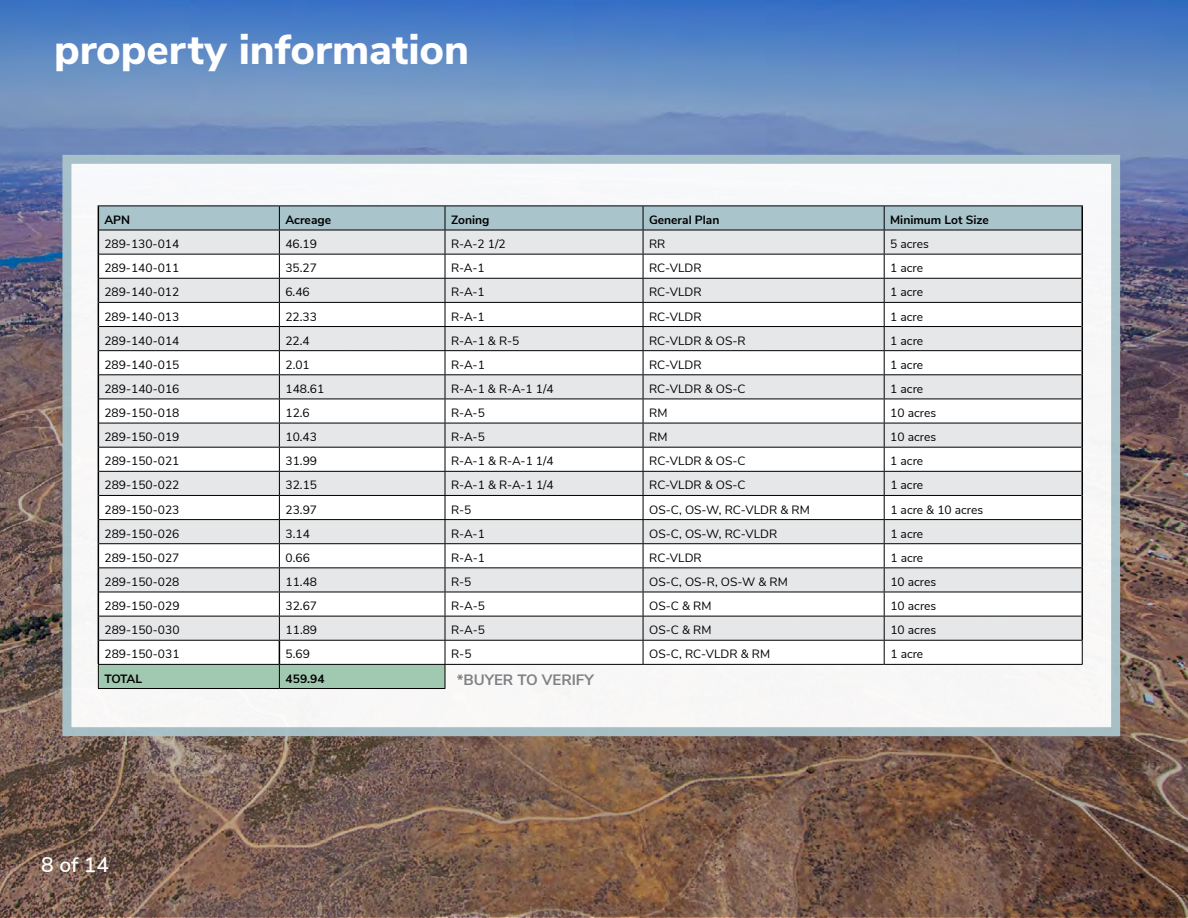
<style>
.page{position:relative;width:1188px;height:918px;background:#fff}
.page>*{position:absolute;margin:0;border:0;box-sizing:border-box;transform-origin:0 0}
.t1{font:800 42px "Nunito Sans";color:#fff}
.t2{font:600 21px "Nunito Sans";color:#fff}
.t3{font:700 15px "Nunito Sans";color:#7e8083}
.t4{font:12px "Nunito Sans";color:#000}
.t5{font:700 12px "Nunito Sans";color:#000}
</style>
<div class="page">
<img style="left:0;top:0;width:1188px;height:917px">
<div style="left:62px;top:155px;width:1058px;height:581px;background:#f8f8f8;border:9px solid #a9c4cb"></div>
<svg style="left:98px;top:206px;width:985px;height:483px"></svg>
<hr style="left:445px;top:664px;width:198px;height:1px;background:#000">
<hr style="left:643px;top:664px;width:241px;height:1px;background:#000">
<hr style="left:884px;top:664px;width:199px;height:1px;background:#000">
<h1 class="t1" style="left:54px;top:19px;width:417px">property information</h1>
<p class="t5" style="left:104px;top:211px;width:27px">APN</p>
<p class="t5" style="left:285px;top:211px;width:47px">Acreage</p>
<p class="t5" style="left:451px;top:211px;width:40px">Zoning</p>
<p class="t5" style="left:649px;top:211px;width:72px">General Plan</p>
<p class="t5" style="left:890px;top:211px;width:100px">Minimum Lot Size</p>
<p class="t4" style="left:104px;top:235px;width:77px">289-130-014</p>
<p class="t4" style="left:285px;top:235px;width:33px">46.19</p>
<p class="t4" style="left:451px;top:235px;width:56px">R-A-2 1/2</p>
<p class="t4" style="left:649px;top:235px;width:18px">RR</p>
<p class="t4" style="left:890px;top:235px;width:40px">5 acres</p>
<p class="t4" style="left:104px;top:259px;width:77px">289-140-011</p>
<p class="t4" style="left:285px;top:259px;width:33px">35.27</p>
<p class="t4" style="left:451px;top:259px;width:35px">R-A-1</p>
<p class="t4" style="left:649px;top:259px;width:54px">RC-VLDR</p>
<p class="t4" style="left:890px;top:259px;width:34px">1 acre</p>
<p class="t4" style="left:104px;top:283px;width:77px">289-140-012</p>
<p class="t4" style="left:285px;top:283px;width:26px">6.46</p>
<p class="t4" style="left:451px;top:283px;width:35px">R-A-1</p>
<p class="t4" style="left:649px;top:283px;width:54px">RC-VLDR</p>
<p class="t4" style="left:890px;top:283px;width:34px">1 acre</p>
<p class="t4" style="left:104px;top:308px;width:77px">289-140-013</p>
<p class="t4" style="left:285px;top:308px;width:33px">22.33</p>
<p class="t4" style="left:451px;top:308px;width:35px">R-A-1</p>
<p class="t4" style="left:649px;top:308px;width:54px">RC-VLDR</p>
<p class="t4" style="left:890px;top:308px;width:34px">1 acre</p>
<p class="t4" style="left:104px;top:332px;width:77px">289-140-014</p>
<p class="t4" style="left:285px;top:332px;width:26px">22.4</p>
<p class="t4" style="left:451px;top:332px;width:70px">R-A-1 &amp; R-5</p>
<p class="t4" style="left:649px;top:332px;width:98px">RC-VLDR &amp; OS-R</p>
<p class="t4" style="left:890px;top:332px;width:34px">1 acre</p>
<p class="t4" style="left:104px;top:356px;width:77px">289-140-015</p>
<p class="t4" style="left:285px;top:356px;width:26px">2.01</p>
<p class="t4" style="left:451px;top:356px;width:35px">R-A-1</p>
<p class="t4" style="left:649px;top:356px;width:54px">RC-VLDR</p>
<p class="t4" style="left:890px;top:356px;width:34px">1 acre</p>
<p class="t4" style="left:104px;top:380px;width:76px">289-140-016</p>
<p class="t4" style="left:285px;top:380px;width:40px">148.61</p>
<p class="t4" style="left:451px;top:380px;width:104px">R-A-1 &amp; R-A-1 1/4</p>
<p class="t4" style="left:649px;top:380px;width:98px">RC-VLDR &amp; OS-C</p>
<p class="t4" style="left:890px;top:380px;width:34px">1 acre</p>
<p class="t4" style="left:104px;top:404px;width:77px">289-150-018</p>
<p class="t4" style="left:286px;top:404px;width:26px">12.6</p>
<p class="t4" style="left:451px;top:404px;width:35px">R-A-5</p>
<p class="t4" style="left:649px;top:404px;width:20px">RM</p>
<p class="t4" style="left:890px;top:404px;width:47px">10 acres</p>
<p class="t4" style="left:104px;top:428px;width:77px">289-150-019</p>
<p class="t4" style="left:286px;top:428px;width:33px">10.43</p>
<p class="t4" style="left:451px;top:428px;width:35px">R-A-5</p>
<p class="t4" style="left:649px;top:428px;width:20px">RM</p>
<p class="t4" style="left:890px;top:428px;width:47px">10 acres</p>
<p class="t4" style="left:104px;top:452px;width:77px">289-150-021</p>
<p class="t4" style="left:286px;top:452px;width:33px">31.99</p>
<p class="t4" style="left:451px;top:452px;width:104px">R-A-1 &amp; R-A-1 1/4</p>
<p class="t4" style="left:649px;top:452px;width:98px">RC-VLDR &amp; OS-C</p>
<p class="t4" style="left:890px;top:452px;width:34px">1 acre</p>
<p class="t4" style="left:104px;top:477px;width:77px">289-150-022</p>
<p class="t4" style="left:286px;top:477px;width:33px">32.15</p>
<p class="t4" style="left:451px;top:477px;width:104px">R-A-1 &amp; R-A-1 1/4</p>
<p class="t4" style="left:649px;top:477px;width:98px">RC-VLDR &amp; OS-C</p>
<p class="t4" style="left:890px;top:477px;width:34px">1 acre</p>
<p class="t4" style="left:104px;top:501px;width:77px">289-150-023</p>
<p class="t4" style="left:286px;top:501px;width:33px">23.97</p>
<p class="t4" style="left:451px;top:501px;width:22px">R-5</p>
<p class="t4" style="left:649px;top:501px;width:162px">OS-C, OS-W, RC-VLDR &amp; RM</p>
<p class="t4" style="left:890px;top:501px;width:94px">1 acre &amp; 10 acres</p>
<p class="t4" style="left:105px;top:525px;width:76px">289-150-026</p>
<p class="t4" style="left:286px;top:525px;width:26px">3.14</p>
<p class="t4" style="left:451px;top:525px;width:35px">R-A-1</p>
<p class="t4" style="left:649px;top:525px;width:130px">OS-C, OS-W, RC-VLDR</p>
<p class="t4" style="left:890px;top:525px;width:34px">1 acre</p>
<p class="t4" style="left:105px;top:549px;width:77px">289-150-027</p>
<p class="t4" style="left:286px;top:549px;width:26px">0.66</p>
<p class="t4" style="left:451px;top:549px;width:35px">R-A-1</p>
<p class="t4" style="left:649px;top:549px;width:54px">RC-VLDR</p>
<p class="t4" style="left:890px;top:549px;width:34px">1 acre</p>
<p class="t4" style="left:105px;top:573px;width:77px">289-150-028</p>
<p class="t4" style="left:286px;top:573px;width:33px">11.48</p>
<p class="t4" style="left:451px;top:573px;width:22px">R-5</p>
<p class="t4" style="left:649px;top:573px;width:140px">OS-C, OS-R, OS-W &amp; RM</p>
<p class="t4" style="left:890px;top:573px;width:47px">10 acres</p>
<p class="t4" style="left:105px;top:597px;width:77px">289-150-029</p>
<p class="t4" style="left:286px;top:597px;width:33px">32.67</p>
<p class="t4" style="left:451px;top:597px;width:35px">R-A-5</p>
<p class="t4" style="left:649px;top:597px;width:64px">OS-C &amp; RM</p>
<p class="t4" style="left:890px;top:597px;width:47px">10 acres</p>
<p class="t4" style="left:105px;top:621px;width:77px">289-150-030</p>
<p class="t4" style="left:286px;top:621px;width:33px">11.89</p>
<p class="t4" style="left:451px;top:621px;width:35px">R-A-5</p>
<p class="t4" style="left:649px;top:621px;width:64px">OS-C &amp; RM</p>
<p class="t4" style="left:890px;top:621px;width:47px">10 acres</p>
<p class="t4" style="left:105px;top:645px;width:77px">289-150-031</p>
<p class="t4" style="left:286px;top:645px;width:26px">5.69</p>
<p class="t4" style="left:451px;top:645px;width:22px">R-5</p>
<p class="t4" style="left:649px;top:645px;width:122px">OS-C, RC-VLDR &amp; RM</p>
<p class="t4" style="left:890px;top:645px;width:34px">1 acre</p>
<p class="t5" style="left:105px;top:670px;width:39px">TOTAL</p>
<p class="t5" style="left:286px;top:670px;width:40px">459.94</p>
<p class="t3" style="left:457px;top:669px;width:139px">*BUYER TO VERIFY</p>
<h2 class="t2" style="left:41px;top:850px;width:69px">8 of 14</h2>
</div>
